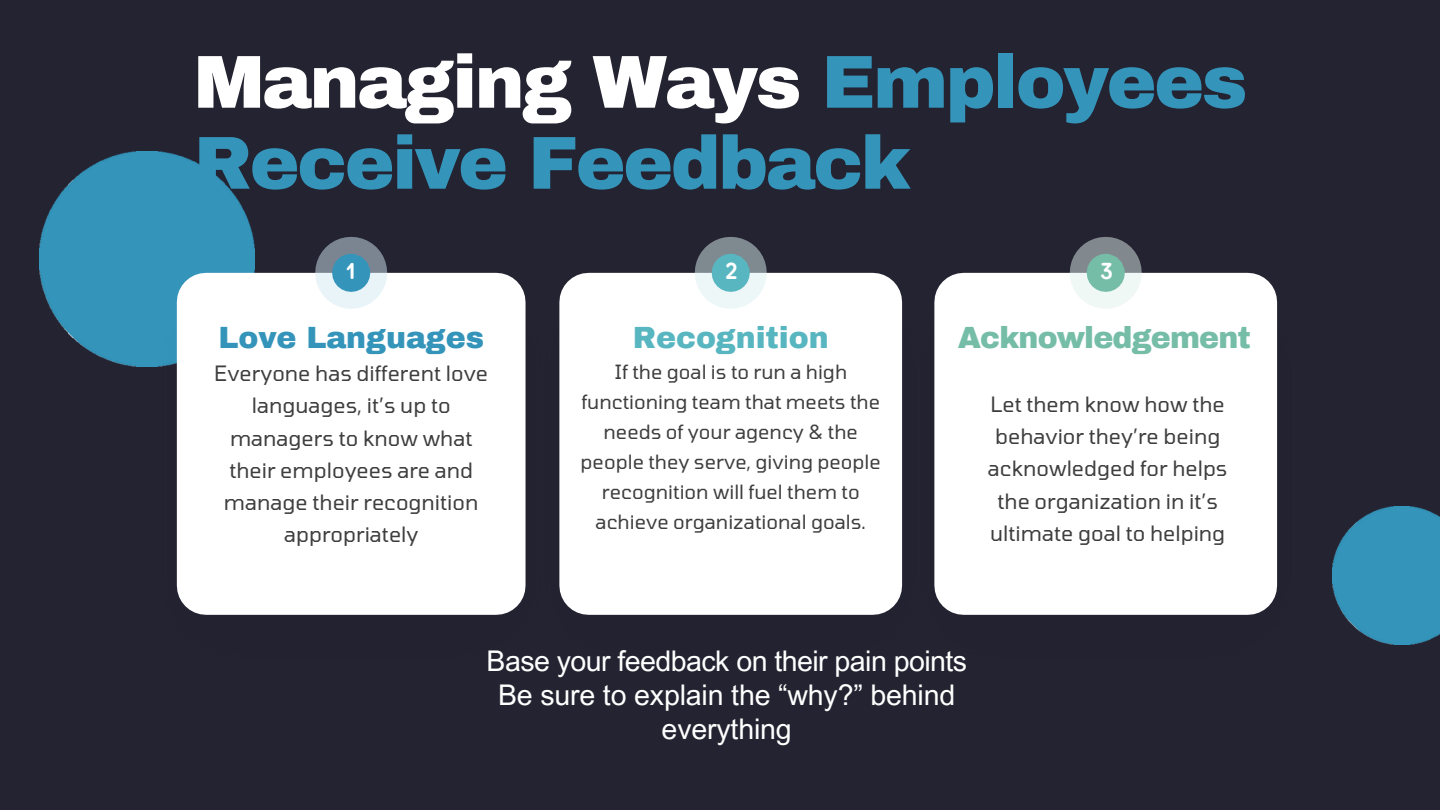
<style>
.page{position:relative;width:1440px;height:810px;background:#242331}
.page>*{position:absolute;margin:0;border:0;box-sizing:border-box;transform-origin:0 0}
.t1{font:900 75px/81px "Archivo";letter-spacing:-.035em;color:#3494ba}
.t2{font:900 30px "Archivo";letter-spacing:-.03em;color:#75bda7}
.t3{font:900 30px "Archivo";letter-spacing:-.005em;color:#3494ba}
.t4{font:900 30px "Archivo";letter-spacing:-.005em;color:#58b6c0}
.t5{font:28.5px/33.8px "Arial MT Pro";letter-spacing:-.005em;color:#fff;text-align:center}
.t6{font:700 22.5px "TT Rounds Condensed";color:#fff}
.t7{font:21px/32.2px "Tomorrow";color:#3e3e3e;text-align:center}
.t8{font:19.5px/30px "Tomorrow";color:#3e3e3e;text-align:center}
.s1{color:#fff}
</style>
<div class="page">
<img style="left:40px;top:152px;width:214px;height:214px">
<img style="left:1332px;top:507px;width:108px;height:138px">
<img style="left:133px;top:256px;width:364px;height:331px">
<div style="left:177px;top:273px;width:338px;height:342px;background:#fff"></div>
<svg style="left:315px;top:237px;width:72px;height:72px;background:#8faab9"></svg>
<img style="left:515px;top:271px;width:359px;height:337px">
<div style="left:559px;top:273px;width:331px;height:342px;background:#fff"></div>
<svg style="left:695px;top:237px;width:72px;height:72px;background:#9ab3b9"></svg>
<img style="left:890px;top:271px;width:388px;height:338px">
<div style="left:934px;top:273px;width:343px;height:342px;background:#fff"></div>
<svg style="left:1070px;top:237px;width:72px;height:72px;background:#a2b5b3"></svg>
<p class="t1" style="left:194px;top:42px;width:1055px"><span class="s1">Managing Ways</span> Employees<br>Receive Feedback</p>
<p class="t6" style="left:346px;top:258px;width:10px">1</p>
<p class="t3" style="left:219px;top:322px;width:267px">Love Languages</p>
<p class="t7" style="left:214px;top:357px;width:275px">Everyone has different love languages, it’s up to managers to know what their employees are and manage their recognition appropriately</p>
<p class="t6" style="left:726px;top:258px;width:13px">2</p>
<p class="t4" style="left:633px;top:322px;width:197px">Recognition</p>
<p class="t8" style="left:581px;top:356px;width:302px">If the goal is to run a high functioning team that meets the needs of your agency &amp; the people they serve, giving people recognition will fuel them to achieve organizational goals.</p>
<p class="t6" style="left:1101px;top:258px;width:14px">3</p>
<p class="t2" style="left:958px;top:322px;width:295px">Acknowledgement</p>
<p class="t7" style="left:988px;top:387px;width:241px">Let them know how the behavior they’re being acknowledged for helps the organization in it’s ultimate goal to helping</p>
<p class="t5" style="left:487px;top:648px;width:482px">Base your feedback on their pain points<br>Be sure to explain the “why?” behind everything</p>
</div>
